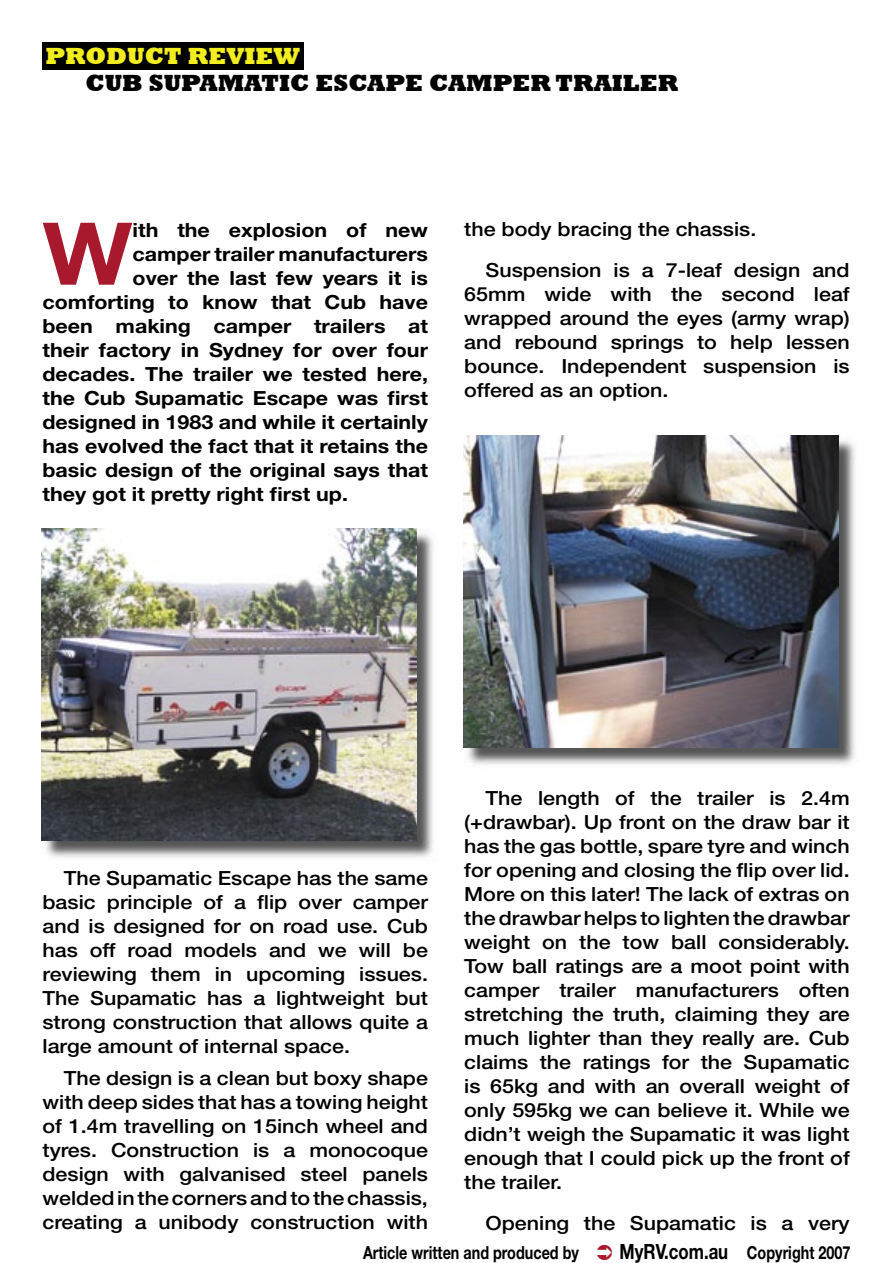
<style>
.page{position:relative;width:893px;height:1263px;background:#fff}
.page>*{position:absolute;margin:0;border:0;box-sizing:border-box;transform-origin:0 0}
.t1{font:700 86.7px "Helvetica Neue";color:#a9192d;scale:1.1 1}
.t2{font:800 24px "Rockwell";color:#000}
.t3{font:800 24px "Rockwell";color:#f2ed1c}
.t4{font:500 19.5px/24px "Helvetica Neue";color:#000;text-align:justify;scale:1.1 1}
.t5{font:700 19.5px "Helvetica Neue";color:#000;scale:1.1 1}
.t6{font:700 18px "Helvetica Neue";color:#000;scale:.8 1}
.s1{font-size:21px}
</style>
<div class="page">
<img style="left:45px;top:533px;width:389px;height:325px">
<img style="left:42px;top:529px;width:375px;height:312px">
<div style="left:43px;top:43px;width:261px;height:27px;background:#000"></div>
<img style="left:467px;top:436px;width:389px;height:329px">
<img style="left:463px;top:435px;width:375px;height:313px">
<p class="t3" style="left:46px;top:42px;width:256px">PRODUCT REVIEW</p>
<p class="t2" style="left:86px;top:69px;width:594px">CUB SUPAMATIC ESCAPE CAMPER TRAILER</p>
<h1 class="t1" style="left:43px;top:200px;width:83px">W</h1>
<p class="t5" style="left:133px;top:218px;width:270px">ith the explosion of new</p>
<p class="t5" style="left:133px;top:242px;width:270px">camper trailer manufacturers</p>
<p class="t5" style="left:133px;top:266px;width:270px">over the last few years it is</p>
<p class="t5" style="left:43px;top:290px;width:352px">comforting to know that Cub have</p>
<p class="t5" style="left:43px;top:314px;width:352px">been making camper trailers at</p>
<p class="t5" style="left:43px;top:338px;width:352px">their factory in Sydney for over four</p>
<p class="t5" style="left:43px;top:362px;width:352px">decades. The trailer we tested here,</p>
<p class="t5" style="left:43px;top:386px;width:352px">the Cub Supamatic Escape was first</p>
<p class="t5" style="left:43px;top:410px;width:352px">designed in 1983 and while it certainly</p>
<p class="t5" style="left:43px;top:434px;width:352px">has evolved the fact that it retains the</p>
<p class="t5" style="left:43px;top:458px;width:352px">basic design of the original says that</p>
<p class="t5" style="left:43px;top:482px;width:279px">they got it pretty right first up.</p>
<p class="t4" style="left:485px;top:209px;width:333px;line-height:41px;text-indent:-21px">the body bracing the chassis.<br>Suspension is a 7-leaf design and</p>
<p class="t4" style="left:464px;top:282px;width:352px">65mm wide with the second leaf wrapped around the eyes (army wrap) and rebound springs to help lessen bounce. Independent suspension is offered as an option.</p>
<p class="t4" style="left:43px;top:866px;width:352px;text-indent:21px">The Supamatic Escape has the same basic principle of a flip over camper and is designed for on road use. Cub has off road models and we will be reviewing them in upcoming issues.<br>The Supamatic has a lightweight but strong construction that allows quite a large amount of internal space.</p>
<p class="t4" style="left:43px;top:1066px;width:352px;text-indent:21px">The design is a clean but boxy shape with deep sides that has a towing height of 1.4m travelling on 15inch wheel and tyres. Construction is a monocoque design with galvanised steel panels welded in the corners and to the chassis, creating a unibody construction with</p>
<p class="t4" style="left:464px;top:785px;width:352px;text-indent:21px">The length of the trailer is 2.4m (+drawbar). Up front on the draw bar it has the gas bottle, spare tyre and winch for opening and closing the flip over lid.<br>More on this later! The lack of extras on the drawbar helps to lighten the drawbar weight on the tow ball considerably.<br>Tow ball ratings are a moot point with camper trailer manufacturers often stretching the truth, claiming they are much lighter than they really are. Cub claims the ratings for the Supamatic is 65kg and with an overall weight of only 595kg we can believe it. While we didn’t weigh the Supamatic it was light enough that I could pick up the front of the trailer.</p>
<p class="t4" style="left:485px;top:1210px;width:333px">Opening the Supamatic is a very</p>
<p class="t6" style="left:363px;top:1241px;width:271px">Article written and produced by</p>
<p class="t6" style="left:620px;top:1241px;width:290px"><span class="s1">MyRV.com.au</span> Copyright 2007</p>
</div>
